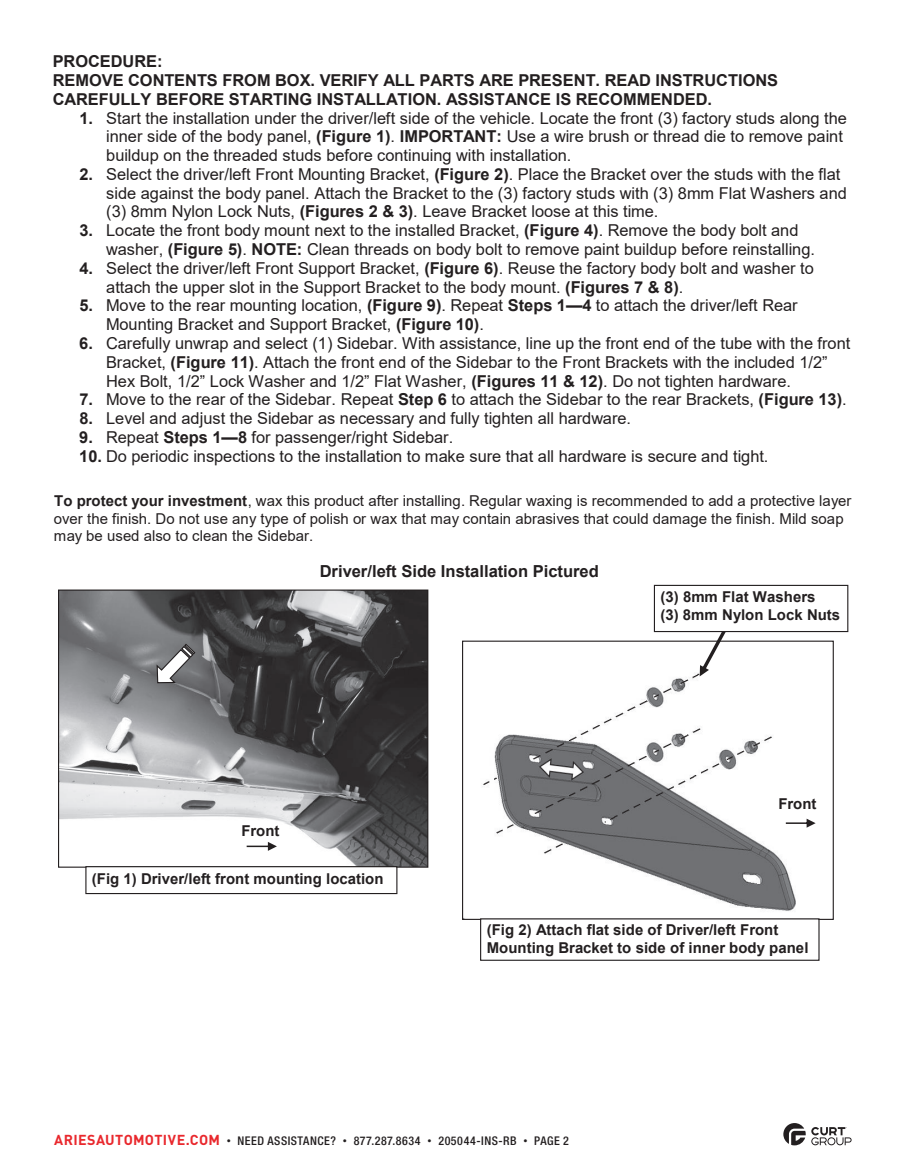
<style>
.page{position:relative;width:905px;height:1175px;background:#fff}
.page>*{position:absolute;margin:0;border:0;box-sizing:border-box;transform-origin:0 0}
.t1{font:700 16.5px "Arial";color:#231f20}
.t2{font:16.35px/18.8px "Arial";color:#231f20}
.t3{font:700 16.35px/18.8px "Arial";letter-spacing:-.005em;color:#231f20}
.t4{font:15px/17.2px "Arial";color:#231f20}
.t5{font:700 15px/17.7px "Arial";color:#231f20}
.t6{font:500 condensed 12px "Helvetica Neue LT Std";letter-spacing:.045em;color:#231f20}
.s1{font-weight:700}
.s2{font-family:"DINOT";font-weight:700;font-stretch:normal;font-size:14.25px;color:#e9282d}
.s3{font-family:"DINOT";font-weight:400;font-stretch:normal;font-size:9px}
</style>
<div class="page">
<svg style="left:783px;top:1123px;width:68px;height:22px"></svg>
<img style="left:483px;top:673px;width:333px;height:238px">
<img style="left:60px;top:591px;width:366px;height:274px">
<div style="left:58px;top:589px;width:370px;height:278px;border:1px solid #231f20"></div>
<svg style="left:699px;top:632px;width:34px;height:44px"></svg>
<div style="left:654px;top:585px;width:194px;height:47px;border:1px solid #231f20"></div>
<svg style="left:785px;top:818px;width:30px;height:9px"></svg>
<svg style="left:247px;top:842px;width:30px;height:9px"></svg>
<div style="left:85px;top:866px;width:312px;height:28px;border:1px solid #231f20"></div>
<svg style="left:156px;top:643px;width:40px;height:41px"></svg>
<p class="t3" style="left:53px;top:52px;width:727px">PROCEDURE:<br>REMOVE CONTENTS FROM BOX. VERIFY ALL PARTS ARE PRESENT. READ INSTRUCTIONS<br>CAREFULLY BEFORE STARTING INSTALLATION. ASSISTANCE IS RECOMMENDED.</p>
<p class="t2" style="left:106px;top:108px;width:742px;text-indent:-27px"><span class="s1">1.</span> Start the installation under the driver/left side of the vehicle. Locate the front (3) factory studs along the inner side of the body panel, <span class="s1">(Figure 1)</span>. <span class="s1">IMPORTANT:</span> Use a wire brush or thread die to remove paint buildup on the threaded studs before continuing with installation.</p>
<p class="t2" style="left:106px;top:164px;width:742px;text-indent:-27px"><span class="s1">2.</span> Select the driver/left Front Mounting Bracket, <span class="s1">(Figure 2)</span>. Place the Bracket over the studs with the flat side against the body panel. Attach the Bracket to the (3) factory studs with (3) 8mm Flat Washers and (3) 8mm Nylon Lock Nuts, <span class="s1">(Figures 2 &amp; 3)</span>. Leave Bracket loose at this time.</p>
<p class="t2" style="left:106px;top:221px;width:710px;text-indent:-27px"><span class="s1">3.</span> Locate the front body mount next to the installed Bracket, <span class="s1">(Figure 4)</span>. Remove the body bolt and washer, <span class="s1">(Figure 5)</span>. <span class="s1">NOTE:</span> Clean threads on body bolt to remove paint buildup before reinstalling.</p>
<p class="t2" style="left:106px;top:258px;width:709px;text-indent:-27px"><span class="s1">4.</span> Select the driver/left Front Support Bracket, <span class="s1">(Figure 6)</span>. Reuse the factory body bolt and washer to attach the upper slot in the Support Bracket to the body mount. <span class="s1">(Figures 7 &amp; 8)</span>.</p>
<p class="t2" style="left:106px;top:296px;width:693px;text-indent:-27px"><span class="s1">5.</span> Move to the rear mounting location, <span class="s1">(Figure 9)</span>. Repeat <span class="s1">Steps 1—4</span> to attach the driver/left Rear<br>Mounting Bracket and Support Bracket, <span class="s1">(Figure 10)</span>.</p>
<p class="t2" style="left:106px;top:334px;width:745px;text-indent:-27px"><span class="s1">6.</span> Carefully unwrap and select (1) Sidebar. With assistance, line up the front end of the tube with the front<br>Bracket, <span class="s1">(Figure 11)</span>. Attach the front end of the Sidebar to the Front Brackets with the included 1/2”<br>Hex Bolt, 1/2” Lock Washer and 1/2” Flat Washer, <span class="s1">(Figures 11 &amp; 12)</span>. Do not tighten hardware.</p>
<p class="t2" style="left:79px;top:390px;width:769px"><span class="s1">7.</span> Move to the rear of the Sidebar. Repeat <span class="s1">Step 6</span> to attach the Sidebar to the rear Brackets, <span class="s1">(Figure 13)</span>.</p>
<p class="t2" style="left:79px;top:409px;width:553px"><span class="s1">8.</span> Level and adjust the Sidebar as necessary and fully tighten all hardware.</p>
<p class="t2" style="left:79px;top:428px;width:375px"><span class="s1">9.</span> Repeat <span class="s1">Steps 1—8</span> for passenger/right Sidebar.</p>
<p class="t2" style="left:79px;top:446px;width:690px"><span class="s1">10.</span> Do periodic inspections to the installation to make sure that all hardware is secure and tight.</p>
<p class="t4" style="left:54px;top:492px;width:799px"><span class="s1">To protect your investment</span>, wax this product after installing. Regular waxing is recommended to add a protective layer over the finish. Do not use any type of polish or wax that may contain abrasives that could damage the finish. Mild soap may be used also to clean the Sidebar.</p>
<p class="t1" style="left:320px;top:559px;width:281px">Driver/left Side Installation Pictured</p>
<p class="t5" style="left:660px;top:588px;width:181px">(3) 8mm Flat Washers<br>(3) 8mm Nylon Lock Nuts</p>
<p class="t5" style="left:241px;top:822px;width:40px">Front</p>
<p class="t5" style="left:92px;top:869px;width:293px">(Fig 1) Driver/left front mounting location</p>
<p class="t5" style="left:778px;top:795px;width:40px">Front</p>
<p class="t5" style="left:486px;top:921px;width:323px">(Fig 2) Attach flat side of Driver/left Front<br>Mounting Bracket to side of inner body panel</p>
<p class="t6" style="left:54px;top:1133px;width:516px"><span class="s2">ARIESAUTOMOTIVE.COM</span> <span class="s3">•</span> NEED ASSISTANCE? <span class="s3">•</span> 877.287.8634 <span class="s3">•</span> 205044-INS-RB <span class="s3">•</span> PAGE 2</p>
</div>
